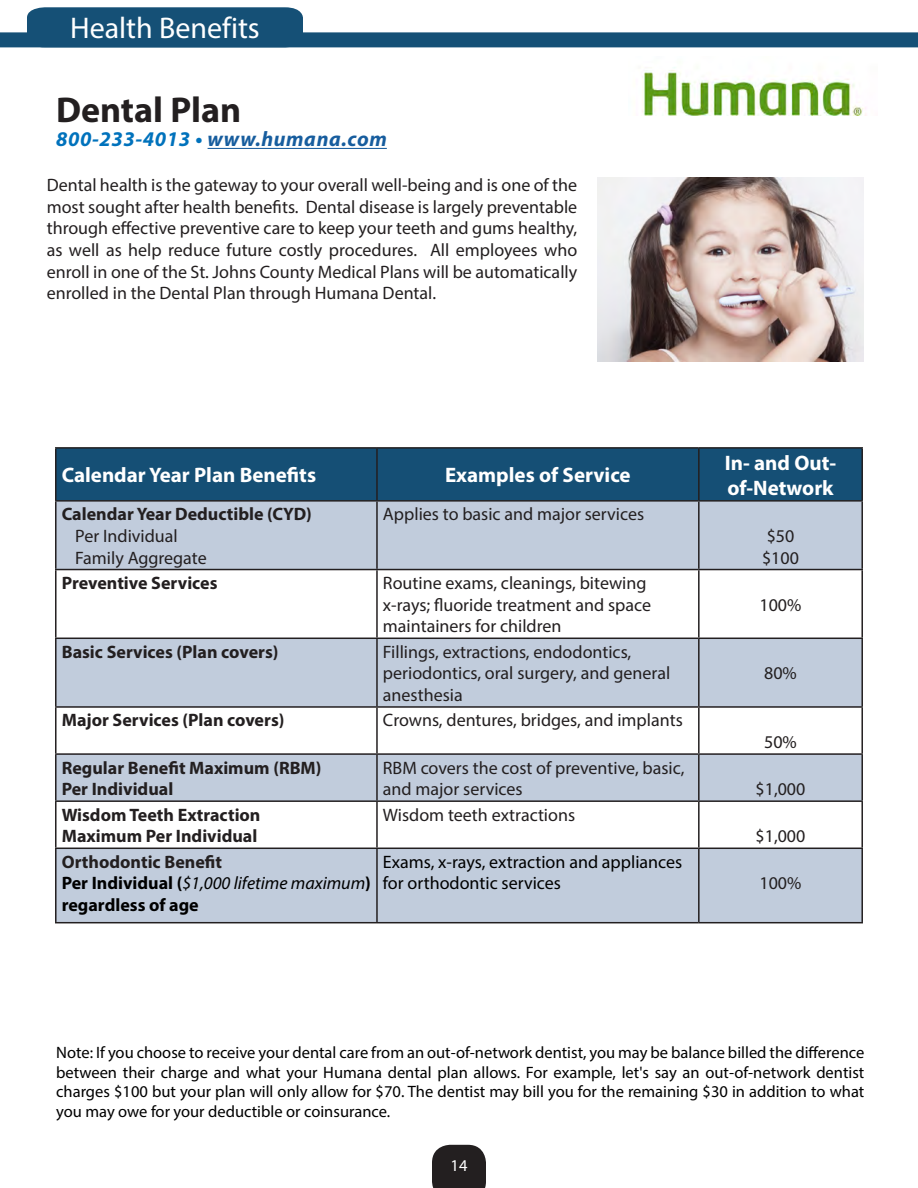
<style>
.page{position:relative;width:918px;height:1188px;background:#fff}
.page>*{position:absolute;margin:0;border:0;box-sizing:border-box;transform-origin:0 0}
.t1{font:700 36px "Myriad Pro";color:#231f20}
.t2{font:30px "Myriad Pro";color:#fff}
.t3{font:700 21px "Myriad Pro";color:#fff}
.t4{font:italic 700 21px "Myriad Pro";letter-spacing:.03em;color:#175d9e}
.t5{font:18px/21.6px "Myriad Pro";color:#231f20}
.t6{font:700 18px "Myriad Pro";color:#231f20}
.t7{font:18px/21.6px "Myriad Pro";color:#000}
.t8{font:italic 18px "Myriad Pro";color:#000}
.t9{font:700 18px "Myriad Pro";color:#000}
.Bullet_Paragraph{font:16.5px/19.8px "Myriad Pro";color:#000;text-align:justify}
.t10{font:16.5px "Myriad Pro";color:#fff}
.s1{color:#0072bc}
.s2{font-weight:700;font-style:normal}
</style>
<div class="page">
<div style="left:27px;top:7px;width:276px;height:25px;background:#155076"></div>
<div style="left:0;top:32px;width:918px;height:15px;background:#155076"></div>
<img style="left:597px;top:178px;width:267px;height:184px">
<div style="left:57px;top:449px;width:804px;height:51px;background:#154f75"></div>
<svg style="left:57px;top:502px;width:804px;height:420px;fill:#c1ccdc"></svg>
<hr style="left:55px;top:447px;width:322px;height:2px;background:#231f20">
<hr style="left:55px;top:449px;width:2px;height:51px;background:#231f20">
<hr style="left:377px;top:447px;width:322px;height:2px;background:#231f20">
<hr style="left:376px;top:449px;width:2px;height:51px;background:#231f20">
<hr style="left:699px;top:447px;width:164px;height:2px;background:#231f20">
<hr style="left:698px;top:449px;width:2px;height:51px;background:#231f20">
<hr style="left:861px;top:449px;width:2px;height:51px;background:#231f20">
<hr style="left:376px;top:502px;width:2px;height:67px;background:#231f20">
<hr style="left:698px;top:502px;width:2px;height:67px;background:#231f20">
<hr style="left:861px;top:502px;width:2px;height:67px;background:#231f20">
<hr style="left:55px;top:570px;width:2px;height:68px;background:#231f20">
<hr style="left:376px;top:570px;width:2px;height:68px;background:#231f20">
<hr style="left:698px;top:570px;width:2px;height:68px;background:#231f20">
<hr style="left:861px;top:570px;width:2px;height:68px;background:#231f20">
<hr style="left:55px;top:638px;width:322px;height:1px;background:#231f20">
<hr style="left:55px;top:639px;width:2px;height:67px;background:#231f20">
<hr style="left:377px;top:638px;width:322px;height:1px;background:#231f20">
<hr style="left:376px;top:639px;width:2px;height:67px;background:#231f20">
<hr style="left:699px;top:638px;width:164px;height:1px;background:#231f20">
<hr style="left:698px;top:639px;width:2px;height:67px;background:#231f20">
<hr style="left:861px;top:639px;width:2px;height:67px;background:#231f20">
<hr style="left:55px;top:706px;width:322px;height:2px;background:#231f20">
<hr style="left:55px;top:708px;width:2px;height:45px;background:#231f20">
<hr style="left:377px;top:706px;width:322px;height:2px;background:#231f20">
<hr style="left:376px;top:708px;width:2px;height:45px;background:#231f20">
<hr style="left:699px;top:706px;width:164px;height:2px;background:#231f20">
<hr style="left:698px;top:708px;width:2px;height:45px;background:#231f20">
<hr style="left:861px;top:708px;width:2px;height:45px;background:#231f20">
<hr style="left:55px;top:755px;width:2px;height:45px;background:#231f20">
<hr style="left:376px;top:755px;width:2px;height:45px;background:#231f20">
<hr style="left:698px;top:755px;width:2px;height:45px;background:#231f20">
<hr style="left:861px;top:755px;width:2px;height:45px;background:#231f20">
<hr style="left:376px;top:802px;width:2px;height:46px;background:#231f20">
<hr style="left:698px;top:802px;width:2px;height:46px;background:#231f20">
<hr style="left:861px;top:802px;width:2px;height:46px;background:#231f20">
<hr style="left:55px;top:849px;width:2px;height:73px;background:#231f20">
<hr style="left:376px;top:849px;width:2px;height:73px;background:#231f20">
<hr style="left:698px;top:849px;width:2px;height:73px;background:#231f20">
<hr style="left:861px;top:849px;width:2px;height:73px;background:#231f20">
<hr style="left:55px;top:922px;width:322px;height:1px;background:#231f20">
<hr style="left:377px;top:922px;width:322px;height:1px;background:#231f20">
<hr style="left:699px;top:922px;width:164px;height:1px;background:#231f20">
<hr style="left:55px;top:500px;width:322px;height:2px;background:#231f20">
<hr style="left:55px;top:502px;width:2px;height:67px;background:#231f20">
<hr style="left:377px;top:500px;width:322px;height:2px;background:#231f20">
<hr style="left:699px;top:500px;width:164px;height:2px;background:#231f20">
<hr style="left:55px;top:569px;width:322px;height:1px;background:#231f20">
<hr style="left:377px;top:569px;width:322px;height:1px;background:#231f20">
<hr style="left:699px;top:569px;width:164px;height:1px;background:#231f20">
<hr style="left:55px;top:753px;width:322px;height:2px;background:#231f20">
<hr style="left:377px;top:753px;width:322px;height:2px;background:#231f20">
<hr style="left:699px;top:753px;width:164px;height:2px;background:#231f20">
<hr style="left:55px;top:800px;width:322px;height:2px;background:#231f20">
<hr style="left:55px;top:802px;width:2px;height:46px;background:#231f20">
<hr style="left:377px;top:800px;width:322px;height:2px;background:#231f20">
<hr style="left:699px;top:800px;width:164px;height:2px;background:#231f20">
<hr style="left:55px;top:848px;width:322px;height:1px;background:#231f20">
<hr style="left:377px;top:848px;width:322px;height:1px;background:#231f20">
<hr style="left:699px;top:848px;width:164px;height:1px;background:#231f20">
<hr style="left:208px;top:148px;width:179px;height:1px;background:#175d9e">
<img style="left:642px;top:67px;width:224px;height:48px">
<div style="left:432px;top:1145px;width:54px;height:43px;background:#231f20"></div>
<h2 class="t2" style="left:70px;top:10px;width:191px">Health Benefits</h2>
<p class="t1" style="left:56px;top:86px;width:187px">Dental Plan</p>
<p class="t4" style="left:56px;top:126px;width:332px"><span class="s1">800-233-4013 •</span> www.humana.com</p>
<p class="t5" style="left:47px;top:174px;width:532px;text-align:justify">Dental health is the gateway to your overall well-being and is one of the most sought after health benefits. Dental disease is largely preventable through effective preventive care to keep your teeth and gums healthy, as well as help reduce future costly procedures. All employees who enroll in one of the St. Johns County Medical Plans will be automatically enrolled in the Dental Plan through Humana Dental.</p>
<p class="t3" style="left:62px;top:461px;width:256px">Calendar Year Plan Benefits</p>
<p class="t3" style="left:445px;top:461px;width:187px">Examples of Service</p>
<p class="t6" style="left:62px;top:503px;width:251px">Calendar Year Deductible (CYD)</p>
<p class="t5" style="left:75px;top:525px;width:104px">Per Individual</p>
<p class="t5" style="left:75px;top:546px;width:133px">Family Aggregate</p>
<p class="t5" style="left:383px;top:503px;width:263px">Applies to basic and major services</p>
<p class="t6" style="left:62px;top:571px;width:157px">Preventive Services</p>
<p class="t5" style="left:383px;top:572px;width:270px">Routine exams, cleanings, bitewing x-rays; fluoride treatment and space maintainers for children</p>
<p class="t6" style="left:62px;top:640px;width:218px">Basic Services (Plan covers)</p>
<p class="t5" style="left:383px;top:641px;width:289px">Fillings, extractions, endodontics, periodontics, oral surgery, and general anesthesia</p>
<p class="t6" style="left:62px;top:709px;width:224px">Major Services (Plan covers)</p>
<p class="t5" style="left:383px;top:709px;width:301px">Crowns, dentures, bridges, and implants</p>
<p class="t6" style="left:62px;top:756px;width:261px">Regular Benefit Maximum (RBM)</p>
<p class="t6" style="left:62px;top:777px;width:113px">Per Individual</p>
<p class="t5" style="left:383px;top:756px;width:303px">RBM covers the cost of preventive, basic, and major services</p>
<p class="t6" style="left:62px;top:803px;width:200px">Wisdom Teeth Extraction</p>
<p class="t6" style="left:62px;top:825px;width:197px">Maximum Per Individual</p>
<p class="t5" style="left:383px;top:804px;width:194px">Wisdom teeth extractions</p>
<p class="t6" style="left:62px;top:850px;width:162px">Orthodontic Benefit</p>
<p class="t8" style="left:62px;top:872px;width:311px"><span class="s2">Per Individual (</span>$1,000 lifetime maximum<span class="s2">)</span></p>
<p class="t9" style="left:62px;top:893px;width:139px">regardless of age</p>
<p class="t7" style="left:383px;top:851px;width:301px">Exams, x-rays, extraction and appliances for orthodontic services</p>
<p class="t3" style="left:725px;top:449px;width:113px">In- and Out-</p>
<p class="t3" style="left:727px;top:474px;width:108px">of-Network</p>
<p class="t5" style="left:767px;top:525px;width:29px">$50</p>
<p class="t5" style="left:762px;top:546px;width:38px">$100</p>
<p class="t5" style="left:760px;top:594px;width:43px">100%</p>
<p class="t5" style="left:764px;top:662px;width:34px">80%</p>
<p class="t5" style="left:764px;top:731px;width:34px">50%</p>
<p class="t5" style="left:756px;top:778px;width:51px">$1,000</p>
<p class="t5" style="left:756px;top:825px;width:51px">$1,000</p>
<p class="t5" style="left:760px;top:872px;width:43px">100%</p>
<p class="Bullet_Paragraph" style="left:56px;top:1042px;width:810px">Note: If you choose to receive your dental care from an out-of-network dentist, you may be balance billed the difference between their charge and what your Humana dental plan allows. For example, let's say an out-of-network dentist charges $100 but your plan will only allow for $70. The dentist may bill you for the remaining $30 in addition to what you may owe for your deductible or coinsurance.</p>
<p class="t10" style="left:451px;top:1155px;width:18px">14</p>
</div>
